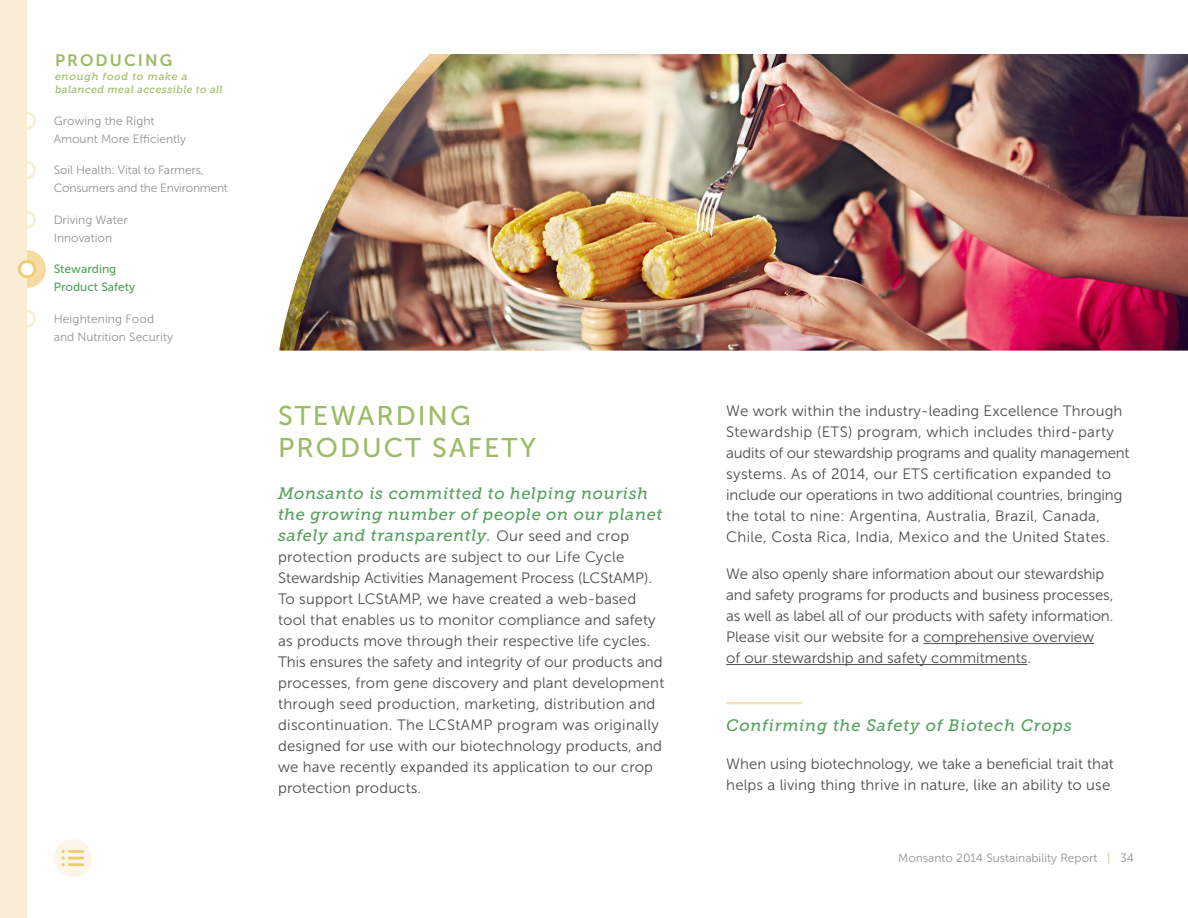
<style>
.page{position:relative;width:1188px;height:918px;background:#fff}
.page>*{position:absolute;margin:0;border:0;box-sizing:border-box;transform-origin:0 0}
.t1{font:27px/32.4px "Museo Sans 500";letter-spacing:.075em;color:#9dba65}
.t2{font:italic 16.5px/21px "Museo Slab 500";letter-spacing:.04em;color:#55a05f}
.t3{font:16.5px "Museo Sans 700";letter-spacing:.125em;color:#9dba65}
.t4{font:15px/21px "Museo Sans 300";letter-spacing:.01em;color:#4d4d4f}
.t5{font:15px/21px "Museo Sans 300";letter-spacing:-.01em;color:#4d4d4f}
.t6{font:12px/18px "Museo Sans 300";color:#919396}
.t7{font:12px/18px "Museo Sans 300";letter-spacing:-.02em;color:#919396}
.t8{font:12px/18px "Museo Sans 500";color:#55a05f}
.t9{font:italic 10.5px/13.5px "Museo Slab 500";letter-spacing:.035em;color:#9dba65}
.s1{font-size:40.65px;color:#fff}
.s2{font-family:"Museo Sans 300";font-style:normal;font-size:15px;color:#4d4d4f}
.s3{color:#b8cb8f}
</style>
<div class="page">
<img style="left:451px;top:54px;width:737px;height:297px">
<img style="left:279px;top:54px;width:172px;height:297px">
<hr style="left:923px;top:643px;width:171px;height:1px;background:#4d4d4f">
<hr style="left:726px;top:664px;width:301px;height:1px;background:#4d4d4f">
<hr style="left:726px;top:702px;width:76px;height:2px;background:#f5e1b2">
<svg style="left:13px;top:255px;width:28px;height:28px"></svg>
<div style="left:8px;top:250px;width:38px;height:38px;border:10px solid #f3dba1;border-radius:50%"></div>
<div style="left:54px;top:839px;width:38px;height:38px;background:#fcf5e8;border-radius:50%"></div>
<svg style="left:62px;top:850px;width:21px;height:16px"></svg>
<div style="left:0;top:0;width:27px;height:918px;background:#f9eed5"></div>
<div style="left:18px;top:112px;width:18px;height:18px;border:3px solid #f9eed5;border-radius:50%"></div>
<div style="left:18px;top:161px;width:18px;height:18px;border:3px solid #f9eed5;border-radius:50%"></div>
<div style="left:18px;top:211px;width:18px;height:18px;border:3px solid #f9eed5;border-radius:50%"></div>
<div style="left:18px;top:260px;width:18px;height:18px;border:5px solid #edca6f;border-radius:50%"></div>
<div style="left:18px;top:310px;width:18px;height:18px;border:3px solid #f9eed5;border-radius:50%"></div>
<p class="t3" style="left:55px;top:51px;width:119px">PRODUCING</p>
<p class="t9" style="left:55px;top:70px;width:169px">enough food to make a balanced meal accessible to all</p>
<p class="t6" style="left:54px;top:112px;width:134px">Growing the Right<br>Amount More Efficiently</p>
<p class="t7" style="left:54px;top:161px;width:176px">Soil Health: Vital to Farmers,<br>Consumers and the Environment</p>
<p class="t6" style="left:54px;top:211px;width:75px">Driving Water<br>Innovation</p>
<p class="t8" style="left:54px;top:260px;width:83px;text-indent:-35px"><span class="s1">•</span> Stewarding<br>Product Safety</p>
<p class="t6" style="left:54px;top:310px;width:121px">Heightening Food and Nutrition Security</p>
<h1 class="t1" style="left:278px;top:399px;width:260px">STEWARDING<br>PRODUCT SAFETY</h1>
<p class="t2" style="left:278px;top:482px;width:386px">Monsanto is committed to helping nourish the growing number of people on our planet safely and transparently. <span class="s2">Our seed and crop</span></p>
<p class="t4" style="left:278px;top:546px;width:388px">protection products are subject to our Life Cycle Stewardship Activities Management Process (LCStAMP).<br>To support LCStAMP, we have created a web-based tool that enables us to monitor compliance and safety as products move through their respective life cycles.<br>This ensures the safety and integrity of our products and processes, from gene discovery and plant development through seed production, marketing, distribution and discontinuation. The LCStAMP program was originally designed for use with our biotechnology products, and we have recently expanded its application to our crop protection products.</p>
<p class="t4" style="left:726px;top:400px;width:405px">We work within the industry-leading Excellence Through Stewardship (ETS) program, which includes third-party audits of our stewardship programs and quality management systems. As of 2014, our ETS certification expanded to include our operations in two additional countries, bringing the total to nine: Argentina, Australia, Brazil, Canada, Chile, Costa Rica, India, Mexico and the United States.</p>
<p class="t5" style="left:726px;top:564px;width:389px">We also openly share information about our stewardship and safety programs for products and business processes, as well as label all of our products with safety information.<br>Please visit our website for a comprehensive overview<br>of our stewardship and safety commitments.</p>
<p class="t2" style="left:726px;top:715px;width:347px">Confirming the Safety of Biotech Crops</p>
<p class="t4" style="left:726px;top:753px;width:389px">When using biotechnology, we take a beneficial trait that helps a living thing thrive in nature, like an ability to use</p>
<p class="t6" style="left:898px;top:849px;width:237px">Monsanto 2014 Sustainability Report <span class="s3">|</span> 34</p>
</div>
